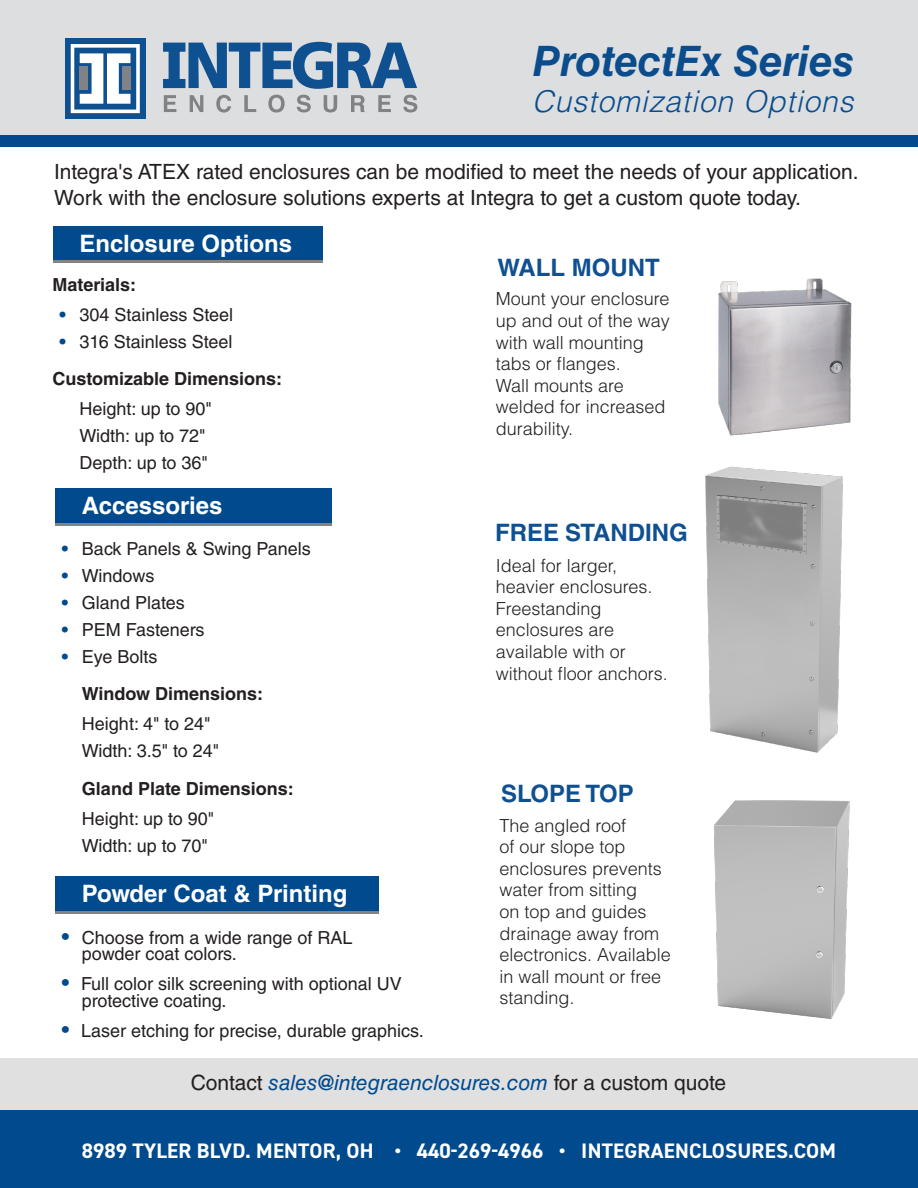
<style>
.page{position:relative;width:918px;height:1188px;background:#fff}
.page>*{position:absolute;margin:0;border:0;box-sizing:border-box;transform-origin:0 0}
.t1{font:italic 700 42px "Helvetica LT Std";color:#0b4c8c}
.t2{font:italic 300 30px "Helvetica LT Std";letter-spacing:.03em;color:#0b4c8c}
.t3{font:700 24px "Helvetica LT Std";color:#fff}
.HEADING_2{font:700 24px "Helvetica LT Std";color:#0f5091}
.t4{font:21px/25.2px "Helvetica LT Std";color:#231f20}
.t5{font:700 21px "DIN2014";letter-spacing:.01em;color:#fff}
.t6{font:italic 21px "Helvetica LT Std";color:#004a8d}
.Body{font:300 18px/21.6px "Helvetica LT Std";color:#231f20}
.Bullets{font:18px/16.5px "Helvetica LT Std";color:#231f20}
.t7{font:700 18px "Helvetica LT Std";color:#231f20}
.s1{font-weight:700;color:#004a8d}
.s2{font-weight:700;font-size:21px;color:#004a8d}
.s3{font-style:normal;color:#231f20}
</style>
<div class="page">
<div style="left:0;top:1058px;width:918px;height:59px;background:#e0e0e0"></div>
<div style="left:0;top:1110px;width:918px;height:78px;background:#004a8d"></div>
<div style="left:0;top:0;width:918px;height:135px;background:#dcdee0"></div>
<div style="left:0;top:135px;width:918px;height:12px;background:#004a8d"></div>
<svg style="left:163px;top:42px;width:254px;height:47px"></svg>
<svg style="left:164px;top:95px;width:12px;height:17px"></svg>
<svg style="left:190px;top:95px;width:13px;height:17px"></svg>
<svg style="left:216px;top:95px;width:15px;height:18px"></svg>
<svg style="left:244px;top:95px;width:12px;height:17px"></svg>
<svg style="left:268px;top:95px;width:17px;height:18px"></svg>
<svg style="left:297px;top:95px;width:14px;height:17px"></svg>
<svg style="left:324px;top:95px;width:13px;height:17px"></svg>
<svg style="left:351px;top:95px;width:14px;height:17px"></svg>
<svg style="left:378px;top:95px;width:13px;height:17px"></svg>
<svg style="left:403px;top:95px;width:14px;height:17px"></svg>
<div style="left:65px;top:38px;width:81px;height:81px;background:#0f5091"></div>
<svg style="left:71px;top:44px;width:69px;height:69px"></svg>
<div style="left:80px;top:67px;width:8px;height:23px;background:#808285"></div>
<div style="left:122px;top:67px;width:9px;height:23px;background:#808285"></div>
<div style="left:53px;top:226px;width:270px;height:34px;background:#004a8d"></div>
<hr style="left:53px;top:260px;width:270px;height:3px;background:#828385">
<img style="left:705px;top:466px;width:138px;height:287px">
<div style="left:55px;top:489px;width:277px;height:34px;background:#004a8d"></div>
<hr style="left:55px;top:523px;width:277px;height:3px;background:#828385">
<div style="left:55px;top:876px;width:324px;height:35px;background:#004a8d"></div>
<hr style="left:55px;top:911px;width:324px;height:2px;background:#828385">
<img style="left:713px;top:800px;width:137px;height:219px">
<img style="left:718px;top:278px;width:134px;height:158px">
<p class="t1" style="left:533px;top:36px;width:322px">ProtectEx Series</p>
<p class="t2" style="left:532px;top:83px;width:323px">Customization Options</p>
<p class="t4" style="left:54px;top:159px;width:806px">Integra's ATEX rated enclosures can be modified to meet the needs of your application.<br>Work with the enclosure solutions experts at Integra to get a custom quote today.</p>
<p class="t3" style="left:80px;top:229px;width:214px">Enclosure Options</p>
<p class="t7" style="left:53px;top:273px;width:85px">Materials:</p>
<p class="Bullets" style="left:59px;top:306px;width:175px"><span class="s1">•</span> 304 Stainless Steel</p>
<p class="Bullets" style="left:59px;top:333px;width:175px"><span class="s1">•</span> 316 Stainless Steel</p>
<p class="t7" style="left:53px;top:368px;width:231px">Customizable Dimensions:</p>
<p class="Bullets" style="left:80px;top:401px;width:134px">Height: up to 90"</p>
<p class="Bullets" style="left:80px;top:428px;width:127px">Width: up to 72"</p>
<p class="Bullets" style="left:80px;top:455px;width:130px">Depth: up to 36"</p>
<p class="t3" style="left:82px;top:491px;width:142px">Accessories</p>
<p class="Bullets" style="left:62px;top:540px;width:251px"><span class="s1">•</span> Back Panels &amp; Swing Panels</p>
<p class="Bullets" style="left:62px;top:567px;width:94px"><span class="s1">•</span> Windows</p>
<p class="Bullets" style="left:62px;top:594px;width:124px"><span class="s1">•</span> Gland Plates</p>
<p class="Bullets" style="left:62px;top:621px;width:144px"><span class="s1">•</span> PEM Fasteners</p>
<p class="Bullets" style="left:62px;top:648px;width:97px"><span class="s1">•</span> Eye Bolts</p>
<p class="t7" style="left:82px;top:683px;width:183px">Window Dimensions:</p>
<p class="Bullets" style="left:82px;top:716px;width:130px">Height: 4" to 24"</p>
<p class="Bullets" style="left:82px;top:743px;width:139px">Width: 3.5" to 24"</p>
<p class="t7" style="left:82px;top:777px;width:213px">Gland Plate Dimensions:</p>
<p class="Bullets" style="left:82px;top:810px;width:134px">Height: up to 90"</p>
<p class="Bullets" style="left:82px;top:837px;width:127px">Width: up to 70"</p>
<p class="t3" style="left:82px;top:879px;width:267px">Powder Coat &amp; Printing</p>
<p class="Bullets" style="left:82px;top:929px;width:272px;text-indent:-20px"><span class="s2">•</span> Choose from a wide range of RAL powder coat colors.</p>
<p class="Bullets" style="left:82px;top:976px;width:321px;text-indent:-20px"><span class="s2">•</span> Full color silk screening with optional UV protective coating.</p>
<p class="Bullets" style="left:62px;top:1022px;width:364px"><span class="s2">•</span> Laser etching for precise, durable graphics.</p>
<p class="HEADING_2" style="left:497px;top:252px;width:164px">WALL MOUNT</p>
<p class="Body" style="left:496px;top:288px;width:176px">Mount your enclosure up and out of the way with wall mounting tabs or flanges.<br>Wall mounts are welded for increased durability.</p>
<p class="HEADING_2" style="left:495px;top:518px;width:194px">FREE STANDING</p>
<p class="Body" style="left:496px;top:554px;width:174px">Ideal for larger, heavier enclosures.<br>Freestanding enclosures are available with or without floor anchors.</p>
<p class="HEADING_2" style="left:501px;top:779px;width:134px">SLOPE TOP</p>
<p class="Body" style="left:499px;top:814px;width:173px">The angled roof<br>of our slope top enclosures prevents water from sitting<br>on top and guides drainage away from electronics. Available in wall mount or free standing.</p>
<p class="t6" style="left:191px;top:1070px;width:537px"><span class="s3">Contact</span> sales@integraenclosures.com <span class="s3">for a custom quote</span></p>
<p class="t5" style="left:82px;top:1137px;width:756px">8989 TYLER BLVD. MENTOR, OH • 440-269-4966 • INTEGRAENCLOSURES.COM</p>
</div>
